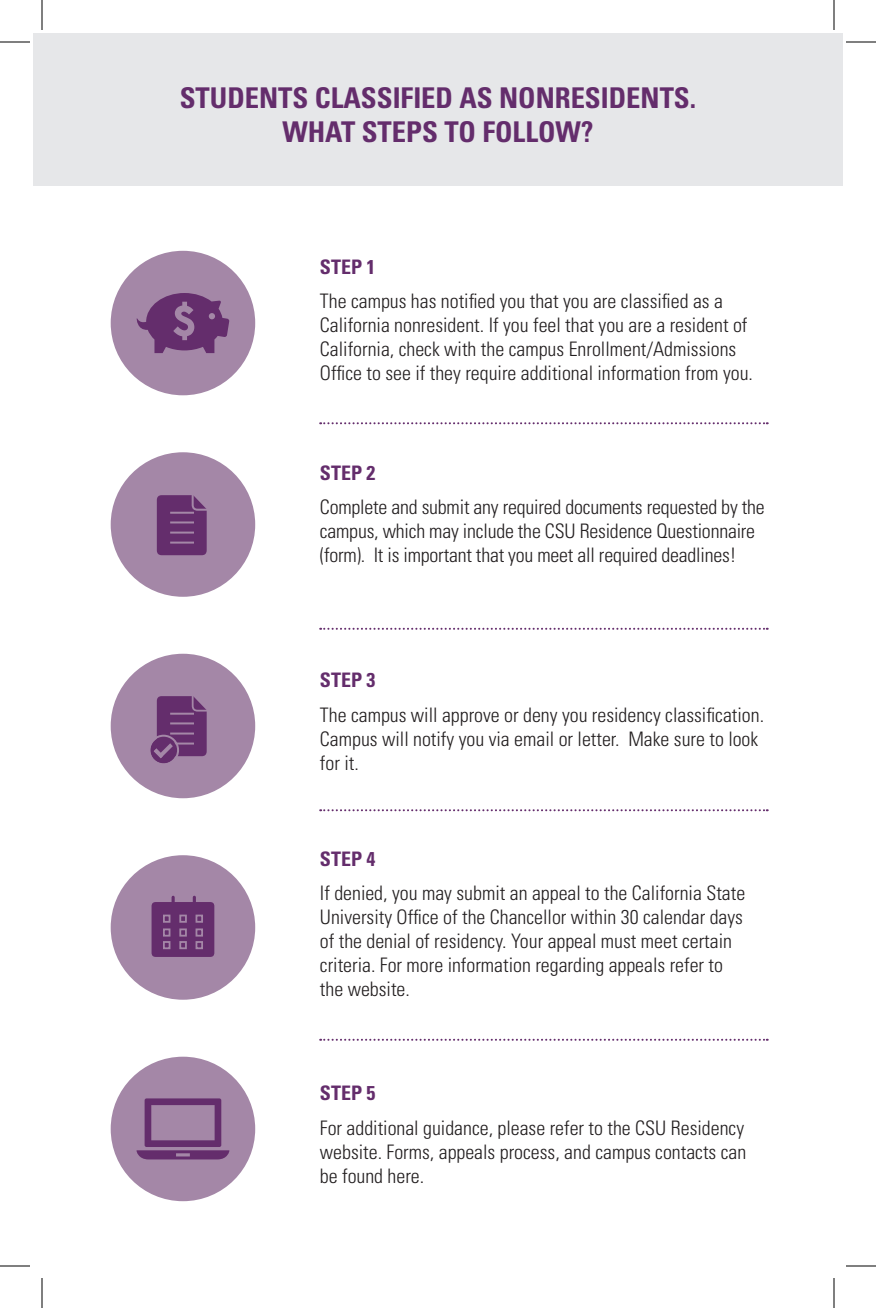
<style>
.page{position:relative;width:876px;height:1308px;background:#fff}
.page>*{position:absolute;margin:0;border:0;box-sizing:border-box;transform-origin:0 0}
.t1{font:700 condensed 28.6px/34.4px "Univers";color:#642d6c;text-align:center}
.body{font:300 condensed 20px/24px "Univers";color:#231f20}
.body-2{font:700 condensed 20px "Univers";color:#642d6c}
</style>
<div class="page">
<div style="left:33px;top:33px;width:810px;height:153px;background:#e6e7e9"></div>
<svg style="left:320px;top:422px;width:448px;height:2px"></svg>
<svg style="left:320px;top:628px;width:448px;height:2px"></svg>
<svg style="left:320px;top:809px;width:448px;height:2px"></svg>
<svg style="left:320px;top:1039px;width:448px;height:2px"></svg>
<div style="left:111px;top:251px;width:144px;height:144px;background:#a487a7;border-radius:50%"></div>
<svg style="left:137px;top:293px;width:92px;height:60px"></svg>
<div style="left:111px;top:452px;width:144px;height:145px;background:#a487a7;border-radius:50%"></div>
<svg style="left:157px;top:495px;width:50px;height:60px;background:#693470"></svg>
<hr style="left:170px;top:532px;width:24px;height:2px;background:#a487a7">
<hr style="left:170px;top:542px;width:24px;height:2px;background:#a487a7">
<hr style="left:170px;top:512px;width:24px;height:2px;background:#a487a7">
<hr style="left:170px;top:521px;width:24px;height:2px;background:#a487a7">
<div style="left:111px;top:855px;width:144px;height:145px;background:#a487a7;border-radius:50%"></div>
<svg style="left:151px;top:895px;width:64px;height:62px"></svg>
<div style="left:111px;top:1057px;width:144px;height:144px;background:#a487a7;border-radius:50%"></div>
<svg style="left:136px;top:1098px;width:93px;height:61px"></svg>
<div style="left:111px;top:654px;width:144px;height:144px;background:#a487a7;border-radius:50%"></div>
<div style="left:148px;top:735px;width:31px;height:31px;border:2px solid #a487a7;border-radius:50%"></div>
<svg style="left:150px;top:696px;width:57px;height:67px"></svg>
<hr style="left:0;top:42px;width:30px;height:1px;background:#000">
<hr style="left:846px;top:42px;width:30px;height:1px;background:#000">
<hr style="left:0;top:1266px;width:30px;height:1px;background:#000">
<hr style="left:846px;top:1266px;width:30px;height:1px;background:#000">
<hr style="left:42px;top:0;width:1px;height:30px;background:#000">
<hr style="left:42px;top:1278px;width:1px;height:30px;background:#000">
<hr style="left:834px;top:0;width:1px;height:30px;background:#000">
<hr style="left:834px;top:1278px;width:1px;height:30px;background:#000">
<p class="t1" style="left:180px;top:80px;width:518px">STUDENTS CLASSIFIED AS NONRESIDENTS.<br>WHAT STEPS TO FOLLOW?</p>
<p class="body-2" style="left:320px;top:254px;width:57px">STEP 1</p>
<p class="body" style="left:320px;top:289px;width:435px">The campus has notified you that you are classified as a California nonresident. If you feel that you are a resident of California, check with the campus Enrollment/Admissions Office to see if they require additional information from you.</p>
<p class="body-2" style="left:320px;top:461px;width:57px">STEP 2</p>
<p class="body" style="left:320px;top:495px;width:446px">Complete and submit any required documents requested by the campus, which may include the CSU Residence Questionnaire (form). It is important that you meet all required deadlines!</p>
<p class="body-2" style="left:320px;top:668px;width:57px">STEP 3</p>
<p class="body" style="left:320px;top:702px;width:446px">The campus will approve or deny you residency classification.<br>Campus will notify you via email or letter. Make sure to look for it.</p>
<p class="body-2" style="left:320px;top:846px;width:57px">STEP 4</p>
<p class="body" style="left:320px;top:881px;width:427px">If denied, you may submit an appeal to the California State University Office of the Chancellor within 30 calendar days of the denial of residency. Your appeal must meet certain criteria. For more information regarding appeals refer to the website.</p>
<p class="body-2" style="left:320px;top:1081px;width:57px">STEP 5</p>
<p class="body" style="left:320px;top:1115px;width:428px;text-align:justify">For additional guidance, please refer to the CSU Residency website. Forms, appeals process, and campus contacts can be found here.</p>
</div>
